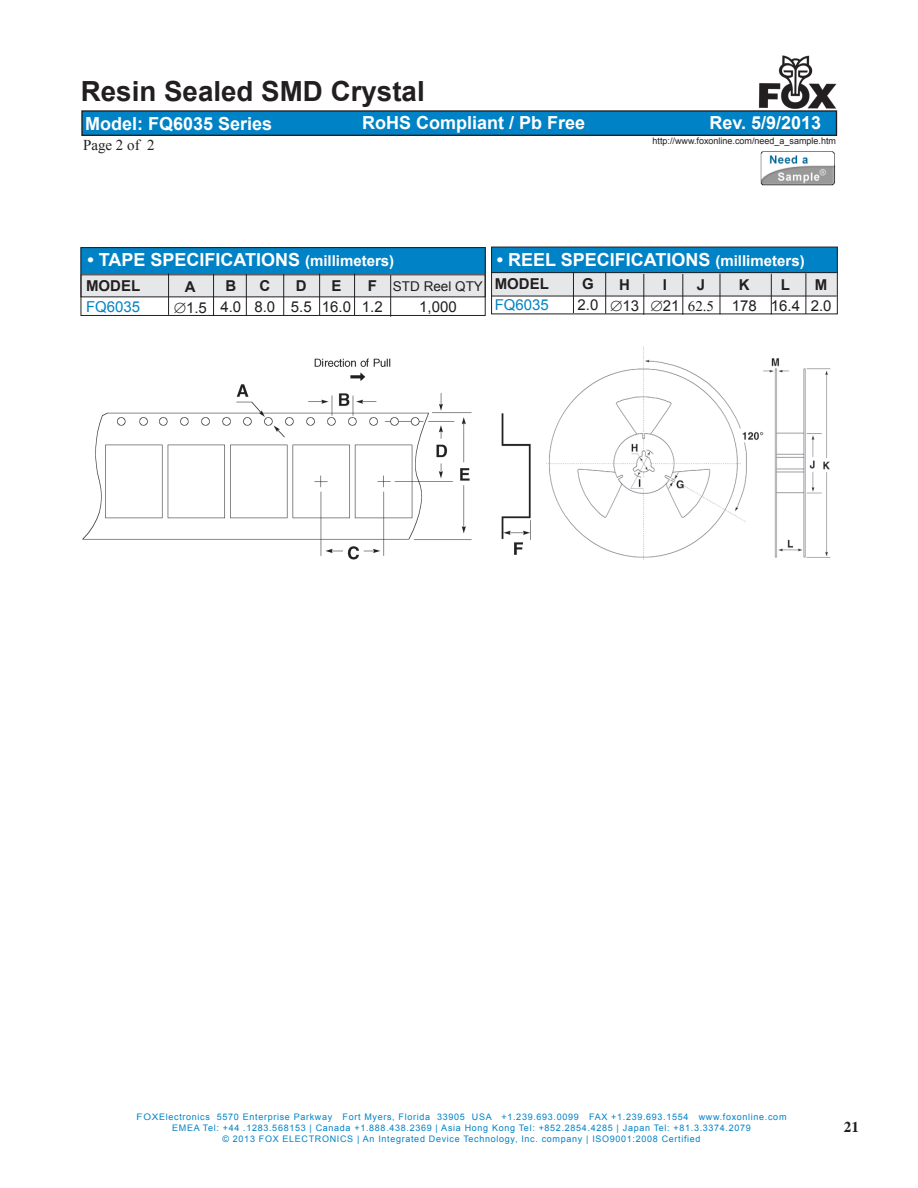
<style>
.page{position:relative;width:918px;height:1188px;background:#fff}
.page>*{position:absolute;margin:0;border:0;box-sizing:border-box;transform-origin:0 0}
.t1{font:700 27.75px "Arial";color:#231f20}
.t2{font:700 18px "Arial";color:#fff}
.t3{font:15px/21px "Arial";color:#231f20;text-align:center}
.t4{font:700 15px "Arial";color:#231f20}
.t5{font:15px "Arial";color:#0083c6}
.t6{font:15px "Times New Roman";color:#231f20}
.t7{font:700 15px "Times";color:#231f20}
.t8{font:13.5px "Arial";color:#231f20}
.t9{font:9px/10.8px "Arial";letter-spacing:.075em;color:#0083c6;text-align:center;scale:1.1 1}
.t10{font:9px "Arial";color:#231f20}
.s1{font-size:15px}
.s2{font-weight:700}
</style>
<div class="page">
<img style="left:761px;top:151px;width:75px;height:35px">
<img style="left:758px;top:55px;width:79px;height:54px">
<div style="left:82px;top:111px;width:754px;height:24px;background:#0083c6"></div>
<div style="left:81px;top:110px;width:756px;height:26px;border:1px solid #231f20"></div>
<img style="left:82px;top:358px;width:449px;height:202px">
<img style="left:546px;top:346px;width:285px;height:214px">
<div style="left:81px;top:248px;width:404px;height:26px;background:#0083c6"></div>
<div style="left:81px;top:275px;width:404px;height:22px;background:#e6e7e9"></div>
<div style="left:81px;top:247px;width:405px;height:69px;border:1px solid #231f20"></div>
<hr style="left:168px;top:273px;width:1px;height:42px;background:#231f20">
<hr style="left:246px;top:274px;width:1px;height:42px;background:#231f20">
<hr style="left:213px;top:274px;width:1px;height:42px;background:#231f20">
<hr style="left:283px;top:274px;width:1px;height:42px;background:#231f20">
<hr style="left:319px;top:274px;width:1px;height:41px;background:#231f20">
<hr style="left:354px;top:274px;width:1px;height:41px;background:#231f20">
<hr style="left:390px;top:275px;width:1px;height:42px;background:#231f20">
<div style="left:491px;top:273px;width:347px;height:23px;background:#e6e7e9"></div>
<div style="left:492px;top:248px;width:345px;height:24px;background:#0083c6"></div>
<hr style="left:573px;top:272px;width:1px;height:41px;background:#231f20">
<hr style="left:491px;top:296px;width:346px;height:1px;background:#231f20">
<hr style="left:491px;top:272px;width:346px;height:1px;background:#231f20">
<hr style="left:806px;top:273px;width:1px;height:41px;background:#231f20">
<hr style="left:771px;top:274px;width:1px;height:40px;background:#231f20">
<hr style="left:720px;top:274px;width:1px;height:40px;background:#231f20">
<hr style="left:682px;top:274px;width:1px;height:41px;background:#231f20">
<hr style="left:643px;top:274px;width:1px;height:41px;background:#231f20">
<hr style="left:605px;top:273px;width:1px;height:41px;background:#231f20">
<h1 class="t1" style="left:81px;top:73px;width:345px">Resin Sealed SMD Crystal</h1>
<h2 class="t2" style="left:362px;top:111px;width:225px">RoHS Compliant / Pb Free</h2>
<h2 class="t2" style="left:709px;top:111px;width:113px">Rev. 5/9/2013</h2>
<p class="t10" style="left:653px;top:135px;width:185px">http://www.foxonline.com/need_a_sample.htm</p>
<h2 class="t2" style="left:85px;top:112px;width:189px">Model: FQ6035 Series</h2>
<h3 class="t6" style="left:83px;top:135px;width:73px">Page 2 of 2</h3>
<h2 class="t2" style="left:87px;top:248px;width:308px">• TAPE SPECIFICATIONS <span class="s1">(millimeters)</span></h2>
<h3 class="t4" style="left:86px;top:276px;width:56px">MODEL</h3>
<h3 class="t5" style="left:86px;top:297px;width:56px">FQ6035</h3>
<h3 class="t4" style="left:259px;top:275px;width:12px">C</h3>
<h3 class="t3" style="left:254px;top:296px;width:22px">8.0</h3>
<h3 class="t3" style="left:174px;top:276px;width:35px"><span class="s2">A </span>∅1.5</h3>
<h3 class="t4" style="left:225px;top:275px;width:12px">B</h3>
<h3 class="t4" style="left:296px;top:275px;width:12px">D</h3>
<h3 class="t3" style="left:291px;top:296px;width:22px">5.5</h3>
<h3 class="t4" style="left:331px;top:275px;width:12px">E</h3>
<h3 class="t3" style="left:322px;top:296px;width:31px">16.0</h3>
<h3 class="t4" style="left:368px;top:275px;width:11px">F</h3>
<h3 class="t3" style="left:362px;top:296px;width:22px">1.2</h3>
<h3 class="t8" style="left:393px;top:277px;width:92px">STD Reel QTY</h3>
<h3 class="t3" style="left:419px;top:296px;width:39px">1,000</h3>
<h3 class="t3" style="left:220px;top:296px;width:22px">4.0</h3>
<h2 class="t2" style="left:497px;top:247px;width:309px">• REEL SPECIFICATIONS <span class="s1">(millimeters)</span></h2>
<h3 class="t4" style="left:582px;top:274px;width:13px">G</h3>
<h3 class="t3" style="left:578px;top:295px;width:22px">2.0</h3>
<h3 class="t4" style="left:495px;top:274px;width:56px">MODEL</h3>
<h3 class="t5" style="left:495px;top:295px;width:56px">FQ6035</h3>
<h3 class="t3" style="left:610px;top:274px;width:31px"><span class="s2">H </span>∅13</h3>
<h3 class="t3" style="left:650px;top:274px;width:31px"><span class="s2">I </span>∅21</h3>
<h3 class="t4" style="left:697px;top:274px;width:10px">J</h3>
<h3 class="t4" style="left:739px;top:274px;width:12px">K</h3>
<h3 class="t4" style="left:781px;top:274px;width:11px">L</h3>
<h3 class="t3" style="left:771px;top:295px;width:31px">16.4</h3>
<h3 class="t4" style="left:815px;top:274px;width:14px">M</h3>
<h3 class="t3" style="left:811px;top:295px;width:22px">2.0</h3>
<h3 class="t3" style="left:732px;top:295px;width:27px">178</h3>
<p class="t9" style="left:137px;top:1112px;width:592px">FOXElectronics 5570 Enterprise Parkway Fort Myers, Florida 33905 USA +1.239.693.0099 FAX +1.239.693.1554 www.foxonline.com<br>EMEA Tel: +44 .1283.568153 | Canada +1.888.438.2369 | Asia Hong Kong Tel: +852.2854.4285 | Japan Tel: +81.3.3374.2079<br>© 2013 FOX ELECTRONICS | An Integrated Device Technology, Inc. company | ISO9001:2008 Certified</p>
<h3 class="t7" style="left:844px;top:1118px;width:16px">21</h3>
</div>
